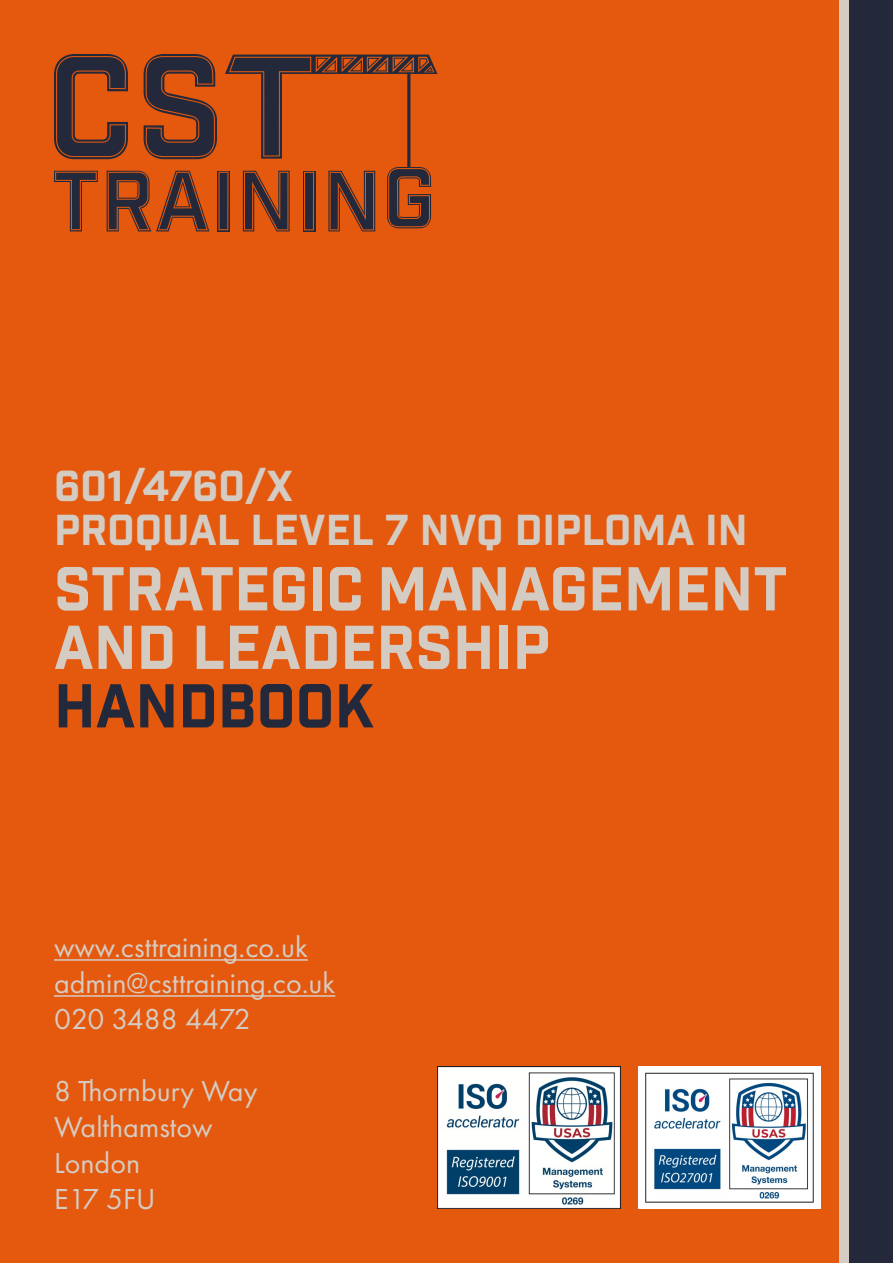
<style>
.page{position:relative;width:893px;height:1263px;background:#e5590f}
.page>*{position:absolute;margin:0;border:0;box-sizing:border-box;transform-origin:0 0}
.t1{font:60px/58.5px "Industry Inc Base";color:#d4ccc3}
.t2{font:60px "Industry Inc Base";color:#23293a}
.t3{font:42px/43.5px "Industry Inc Base";color:#d4ccc3}
.t4{font:30px/36px "Futura PT";color:#d4ccc3}
</style>
<div class="page">
<div style="left:839px;top:0;width:54px;height:1263px;background:#d4ccc3"></div>
<div style="left:850px;top:0;width:43px;height:1263px;background:#23293a"></div>
<img style="left:638px;top:1066px;width:183px;height:143px">
<img style="left:437px;top:1066px;width:183px;height:143px">
<hr style="left:54px;top:959px;width:254px;height:2px;background:#d4ccc3">
<hr style="left:54px;top:995px;width:281px;height:2px;background:#d4ccc3">
<svg style="left:217px;top:171px;width:13px;height:60px"></svg>
<svg style="left:303px;top:171px;width:12px;height:60px"></svg>
<hr style="left:407px;top:72px;width:3px;height:99px;background:#23293a">
<svg style="left:54px;top:54px;width:74px;height:105px"></svg>
<svg style="left:144px;top:54px;width:73px;height:105px"></svg>
<svg style="left:54px;top:171px;width:44px;height:60px"></svg>
<svg style="left:107px;top:171px;width:102px;height:60px"></svg>
<svg style="left:218px;top:172px;width:11px;height:58px"></svg>
<svg style="left:243px;top:171px;width:47px;height:60px"></svg>
<svg style="left:387px;top:167px;width:44px;height:61px"></svg>
<svg style="left:304px;top:172px;width:10px;height:58px"></svg>
<svg style="left:328px;top:171px;width:47px;height:60px"></svg>
<svg style="left:225px;top:55px;width:212px;height:104px"></svg>
<h2 class="t3" style="left:54px;top:466px;width:695px">601/4760/X<br>PROQUAL LEVEL 7 NVQ DIPLOMA IN</h2>
<h1 class="t1" style="left:54px;top:563px;width:735px">STRATEGIC MANAGEMENT<br>AND LEADERSHIP</h1>
<h1 class="t2" style="left:54px;top:670px;width:322px">HANDBOOK</h1>
<p class="t4" style="left:54px;top:929px;width:283px">www.csttraining.co.uk admin@csttraining.co.uk<br>020 3488 4472</p>
<p class="t4" style="left:54px;top:1073px;width:205px">8 Thornbury Way<br>Walthamstow<br>London<br>E17 5FU</p>
</div>
